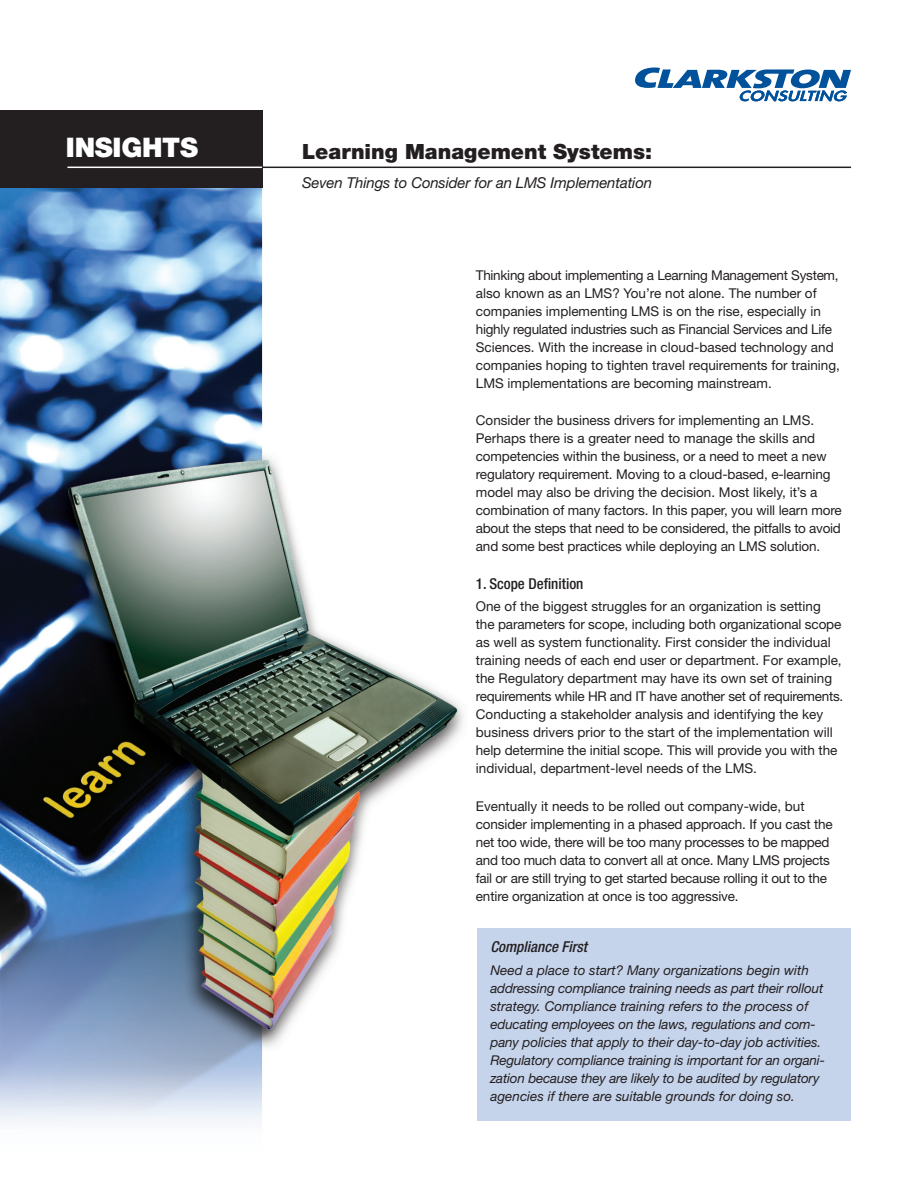
<style>
.page{position:relative;width:918px;height:1188px;background:#fff}
.page>*{position:absolute;margin:0;border:0;box-sizing:border-box;transform-origin:0 0}
.Kicker{font:900 27px "Helvetica Neue LT Std";letter-spacing:-.01em;color:#fff}
.Cover_Title{font:900 21px "Helvetica Neue LT Std";color:#231f20}
.Kicker-2{font:italic 15px "Helvetica Neue LT Std";letter-spacing:-.01em;color:#231f20}
.subhead{font:500 condensed 15px "Helvetica Neue LT Std";color:#231f20}
.subhead-2{font:italic 500 condensed 15px "Helvetica Neue LT Std";color:#231f20}
.body_copy{font:13.5px/18px "Helvetica Neue LT Std";letter-spacing:-.01em;color:#231f20}
.body_copy-2{font:italic 13.5px/18px "Helvetica Neue LT Std";letter-spacing:-.015em;color:#231f20}
</style>
<div class="page">
<img style="left:0;top:188px;width:540px;height:935px">
<hr style="left:90px;top:167px;width:761px;height:1px;background:#231f20">
<div style="left:0;top:110px;width:262px;height:77px;background:#231f20"></div>
<hr style="left:68px;top:167px;width:194px;height:1px;background:#fff">
<svg style="left:635px;top:68px;width:216px;height:33px"></svg>
<div style="left:477px;top:928px;width:373px;height:192px;background:#c5d3eb"></div>
<p class="Kicker" style="left:66px;top:131px;width:134px">INSIGHTS</p>
<p class="Cover_Title" style="left:302px;top:139px;width:352px">Learning Management Systems:</p>
<p class="Kicker-2" style="left:302px;top:173px;width:352px">Seven Things to Consider for an LMS Implementation</p>
<p class="body_copy" style="left:476px;top:266px;width:366px">Thinking about implementing a Learning Management System, also known as an LMS? You’re not alone. The number of companies implementing LMS is on the rise, especially in highly regulated industries such as Financial Services and Life Sciences. With the increase in cloud-based technology and companies hoping to tighten travel requirements for training, LMS implementations are becoming mainstream.</p>
<p class="body_copy" style="left:476px;top:411px;width:367px">Consider the business drivers for implementing an LMS.<br>Perhaps there is a greater need to manage the skills and competencies within the business, or a need to meet a new regulatory requirement. Moving to a cloud-based, e-learning model may also be driving the decision. Most likely, it’s a combination of many factors. In this paper, you will learn more about the steps that need to be considered, the pitfalls to avoid and some best practices while deploying an LMS solution.</p>
<p class="subhead" style="left:476px;top:574px;width:109px">1. Scope Definition</p>
<p class="body_copy" style="left:476px;top:598px;width:369px">One of the biggest struggles for an organization is setting<br>the parameters for scope, including both organizational scope as well as system functionality. First consider the individual training needs of each end user or department. For example, the Regulatory department may have its own set of training requirements while HR and IT have another set of requirements.<br>Conducting a stakeholder analysis and identifying the key business drivers prior to the start of the implementation will help determine the initial scope. This will provide you with the individual, department-level needs of the LMS.</p>
<p class="body_copy" style="left:476px;top:797px;width:359px">Eventually it needs to be rolled out company-wide, but consider implementing in a phased approach. If you cast the net too wide, there will be too many processes to be mapped and too much data to convert all at once. Many LMS projects fail or are still trying to get started because rolling it out to the entire organization at once is too aggressive.</p>
<p class="subhead-2" style="left:490px;top:938px;width:98px">Compliance First</p>
<p class="body_copy-2" style="left:490px;top:961px;width:336px">Need a place to start? Many organizations begin with addressing compliance training needs as part their rollout strategy. Compliance training refers to the process of educating employees on the laws, regulations and com&shy;pany policies that apply to their day-to-day job activities.<br>Regulatory compliance training is important for an organi&shy;zation because they are likely to be audited by regulatory agencies if there are suitable grounds for doing so.</p>
</div>
